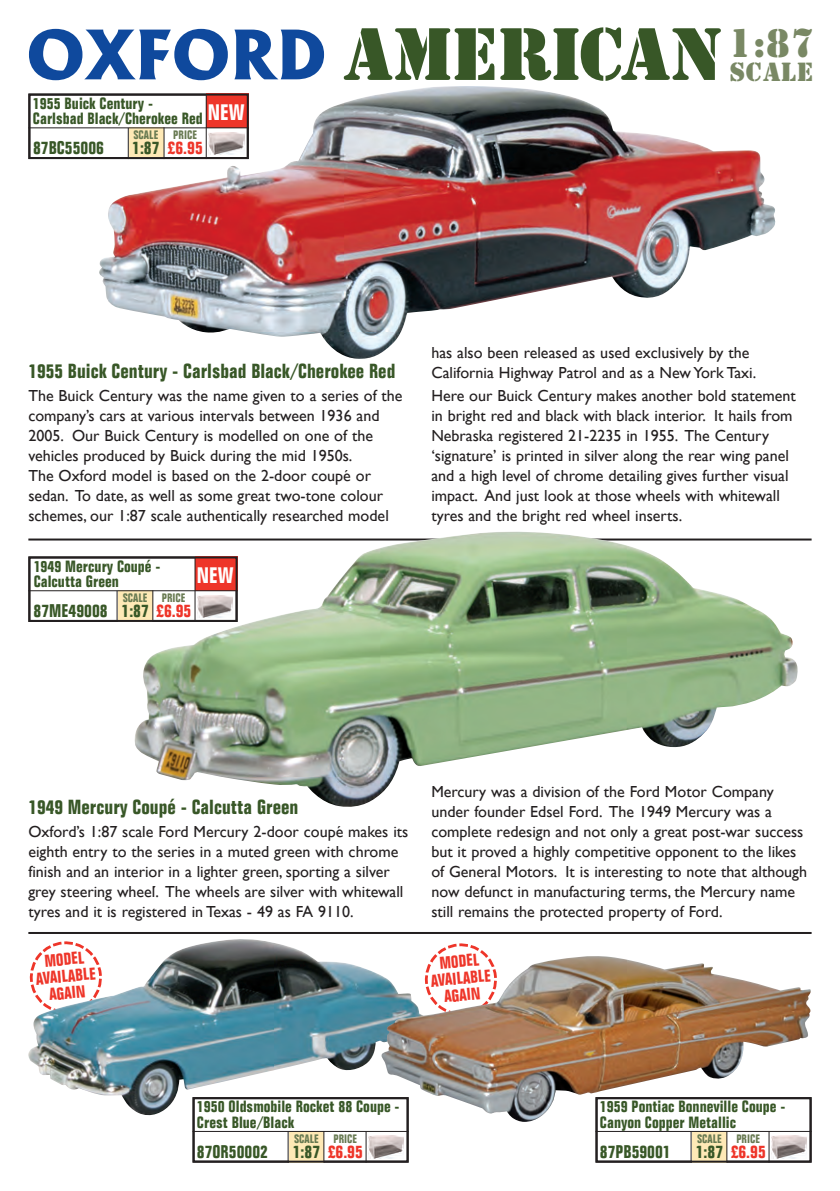
<style>
.page{position:relative;width:840px;height:1191px;background:#fff}
.page>*{position:absolute;margin:0;border:0;box-sizing:border-box;transform-origin:0 0}
.t1{font:73.2px "Stencil BT";color:#385727}
.t2{font:26px "Stencil BT";color:#798864}
.t3{font:700 condensed 22px "Folio BT";color:#fff}
.t4{font:700 condensed 20px "Folio BT";color:#385727}
.t5{font:700 condensed 18px "Folio BT";color:#385727}
.t6{font:700 condensed 18px "Folio BT";color:#ee3529}
.t7{font:700 condensed 17px/17px "Folio BT";color:#ee3529;text-align:center}
.t8{font:16px/20px "Gill Sans";color:#231f20}
.t9{font:700 condensed 16px/15.2px "Folio BT";color:#385727}
.t10{font:700 condensed 12px "Folio BT";color:#687a52}
.s1{color:#385727}
.s2{color:#ee3529}
</style>
<div class="page">
<hr style="left:28px;top:538px;width:783px;height:2px;background:#231f20">
<svg style="left:434px;top:943px;width:54px;height:12px"></svg>
<img style="left:99px;top:86px;width:676px;height:273px">
<img style="left:134px;top:531px;width:663px;height:276px">
<svg style="left:29px;top:29px;width:199px;height:51px"></svg>
<svg style="left:234px;top:30px;width:90px;height:49px"></svg>
<div style="left:29px;top:95px;width:219px;height:63px;background:#fff"></div>
<div style="left:206px;top:94px;width:43px;height:34px;background:#ee3529"></div>
<div style="left:129px;top:128px;width:35px;height:31px;background:#fee9b6"></div>
<hr style="left:128px;top:128px;width:1px;height:31px;background:#231f20">
<hr style="left:163px;top:127px;width:1px;height:32px;background:#231f20">
<img style="left:208px;top:132px;width:36px;height:23px">
<hr style="left:28px;top:127px;width:221px;height:1px;background:#231f20">
<div style="left:28px;top:94px;width:221px;height:65px;border:2px solid #231f20"></div>
<hr style="left:206px;top:95px;width:1px;height:64px;background:#231f20">
<hr style="left:28px;top:932px;width:783px;height:2px;background:#231f20">
<div style="left:29px;top:557px;width:207px;height:64px;background:#fff"></div>
<div style="left:195px;top:556px;width:42px;height:35px;background:#ee3529"></div>
<div style="left:118px;top:591px;width:35px;height:31px;background:#fee9b6"></div>
<hr style="left:116px;top:591px;width:1px;height:31px;background:#231f20">
<hr style="left:152px;top:590px;width:1px;height:32px;background:#231f20">
<img style="left:197px;top:595px;width:36px;height:22px">
<hr style="left:28px;top:590px;width:209px;height:1px;background:#231f20">
<div style="left:28px;top:556px;width:209px;height:66px;border:2px solid #231f20"></div>
<hr style="left:194px;top:558px;width:1px;height:64px;background:#231f20">
<div style="left:289px;top:1131px;width:34px;height:31px;background:#fee9b6"></div>
<hr style="left:287px;top:1131px;width:1px;height:31px;background:#231f20">
<hr style="left:323px;top:1131px;width:1px;height:31px;background:#231f20">
<img style="left:368px;top:1135px;width:36px;height:23px">
<hr style="left:192px;top:1131px;width:216px;height:1px;background:#231f20">
<div style="left:192px;top:1097px;width:216px;height:65px;border:2px solid #231f20"></div>
<hr style="left:365px;top:1131px;width:1px;height:31px;background:#231f20">
<div style="left:691px;top:1131px;width:35px;height:31px;background:#fee9b6"></div>
<hr style="left:690px;top:1131px;width:1px;height:31px;background:#231f20">
<hr style="left:726px;top:1131px;width:1px;height:31px;background:#231f20">
<img style="left:771px;top:1135px;width:35px;height:23px">
<hr style="left:595px;top:1131px;width:216px;height:1px;background:#231f20">
<div style="left:595px;top:1097px;width:216px;height:65px;border:2px solid #231f20"></div>
<hr style="left:768px;top:1131px;width:1px;height:31px;background:#231f20">
<img style="left:28px;top:939px;width:352px;height:176px">
<img style="left:380px;top:955px;width:430px;height:166px">
<p class="t9" style="left:33px;top:97px;width:171px">1955 Buick Century -<br>Carlsbad Black/Cherokee Red</p>
<p class="t10" style="left:133px;top:131px;width:65px">SCALE PRICE</p>
<p class="t5" style="left:33px;top:141px;width:72px">87BC55006</p>
<p class="t6" style="left:132px;top:141px;width:72px"><span class="s1">1:87</span> £6.95</p>
<h3 class="t3" style="left:208px;top:104px;width:38px">NEW</h3>
<h1 class="t1" style="left:341px;top:12px;width:474px">AMERICAN <sup>1:87</sup></h1>
<h2 class="t2" style="left:729px;top:56px;width:85px">SCALE</h2>
<p class="t4" style="left:28px;top:364px;width:368px">1955 Buick Century - Carlsbad Black/Cherokee Red</p>
<p class="t8" style="left:28px;top:386px;width:375px">The Buick Century was the name given to a series of the company’s cars at various intervals between 1936 and 2005. Our Buick Century is modelled on one of the vehicles produced by Buick during the mid 1950s.<br>The Oxford model is based on the 2-door coupéor sedan. To date, as well as some great two-tone colour schemes, our 1:87 scale authentically researched model</p>
<p class="t9" style="left:34px;top:560px;width:128px">1949 Mercury Coupé -<br>Calcutta Green</p>
<p class="t10" style="left:123px;top:593px;width:64px">SCALE PRICE</p>
<p class="t5" style="left:34px;top:604px;width:159px">87ME49008 1:87 <span class="s2">£6.95</span></p>
<h3 class="t3" style="left:197px;top:567px;width:38px">NEW</h3>
<p class="t8" style="left:431px;top:343px;width:326px">has also been released as used exclusively by the<br>California Highway Patrol and as a New York Taxi.</p>
<p class="t8" style="left:431px;top:386px;width:366px">Here our Buick Century makes another bold statement in bright red and black with black interior. It hails from Nebraska registered 21-2235 in 1955. The Century ‘signature’ is printed in silver along the rear wing panel and a high level of chrome detailing gives further visual impact. And just look at those wheels with whitewall tyres and the bright red wheel inserts.</p>
<p class="t4" style="left:28px;top:800px;width:271px">1949 Mercury Coupé - Calcutta Green</p>
<p class="t8" style="left:28px;top:821px;width:381px">Oxford’s 1:87 scale Ford Mercury 2-door coupémakes its eighth entry to the series in a muted green with chrome finish and an interior in a lighter green, sporting a silver grey steering wheel.́The wheels are silver with whitewall tyres and it is registered in Texas - 49 as FA 9110.</p>
<p class="t8" style="left:431px;top:781px;width:377px">Mercury was a division of the Ford Motor Company under founder Edsel Ford. The 1949 Mercury was a complete redesign and not only a great post-war success but it proved a highly competitive opponent to the likes of General Motors. It is interesting to note that although now defunct in manufacturing terms, the Mercury name still remains the protected property of Ford.</p>
<p class="t7" style="left:34px;top:954px;width:62px;rotate:-5deg">MODEL<br>AVAILABLE<br>AGAIN</p>
<p class="t7" style="left:428px;top:956px;width:62px;rotate:-5deg">MODEL<br>AVAILABLE<br>AGAIN</p>
<p class="t9" style="left:197px;top:1100px;width:204px">1950 Oldsmobile Rocket 88 Coupe -<br>Crest Blue/Black</p>
<p class="t10" style="left:294px;top:1134px;width:65px">SCALE PRICE</p>
<p class="t5" style="left:197px;top:1145px;width:73px">87OR50002</p>
<p class="t6" style="left:292px;top:1145px;width:72px"><span class="s1">1:87</span> £6.95</p>
<p class="t9" style="left:599px;top:1100px;width:187px">1959 Pontiac Bonneville Coupe -<br>Canyon Copper Metallic</p>
<p class="t10" style="left:696px;top:1134px;width:65px">SCALE PRICE</p>
<p class="t5" style="left:599px;top:1145px;width:72px">87PB59001</p>
<p class="t6" style="left:695px;top:1145px;width:72px"><span class="s1">1:87</span> £6.95</p>
</div>
